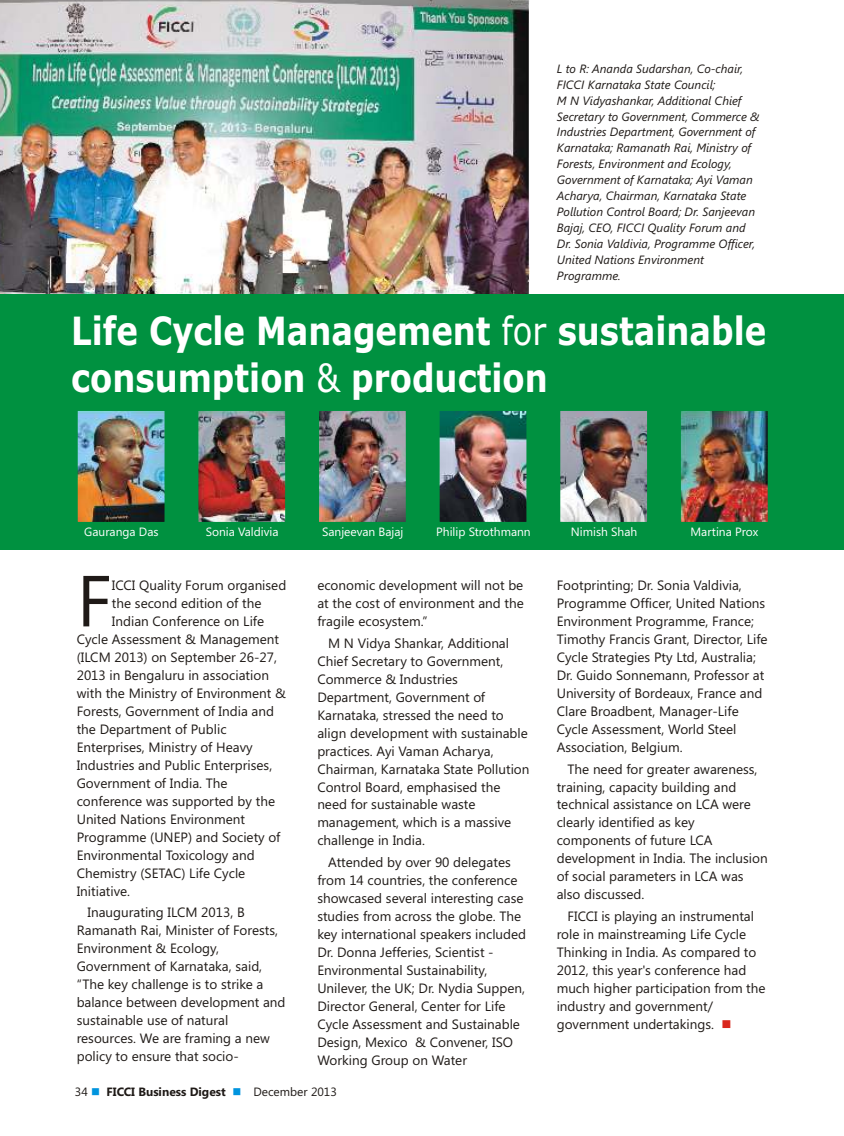
<style>
.page{position:relative;width:844px;height:1136px;background:#fff}
.page>*{position:absolute;margin:0;border:0;box-sizing:border-box;transform-origin:0 0}
.t1{font:72.15px "Segoe UI";color:#1f1a17}
.t2{font:700 39px/47.4px "Verdana";color:#fff;scale:.83 1}
.t3{font:13.5px/18px "Segoe UI";color:#1f1a17}
.t4{font:italic 12px/15.9px "Segoe UI";color:#1f1a17}
.t5{font:12px "Segoe UI";color:#fff}
.t6{font:700 12px "Segoe UI";color:#1f1a17}
.s1{font-weight:400}
.s2{color:#0094de}
.s3{color:#d9261c}
</style>
<div class="page">
<img style="left:0;top:0;width:530px;height:294px">
<div style="left:0;top:294px;width:844px;height:256px;background:#009140"></div>
<img style="left:79px;top:412px;width:84px;height:109px">
<div style="left:75px;top:408px;width:92px;height:117px;border:3px solid #009140"></div>
<img style="left:199px;top:412px;width:85px;height:109px">
<div style="left:195px;top:408px;width:93px;height:117px;border:3px solid #009140"></div>
<img style="left:320px;top:412px;width:85px;height:109px">
<div style="left:316px;top:408px;width:93px;height:117px;border:3px solid #009140"></div>
<img style="left:441px;top:412px;width:84px;height:109px">
<div style="left:437px;top:408px;width:92px;height:117px;border:3px solid #009140"></div>
<img style="left:561px;top:412px;width:85px;height:109px">
<div style="left:557px;top:408px;width:93px;height:117px;border:3px solid #009140"></div>
<img style="left:682px;top:412px;width:85px;height:109px">
<div style="left:678px;top:408px;width:93px;height:117px;border:3px solid #009140"></div>
<p class="t4" style="left:557px;top:62px;width:204px">L to R: Ananda Sudarshan, Co-chair, FICCI Karnataka State Council;<br>M N Vidyashankar, Additional Chief Secretary to Government, Commerce &amp; Industries Department, Government of Karnataka; Ramanath Rai, Ministry of Forests, Environment and Ecology, Government of Karnataka; Ayi Vaman Acharya, Chairman, Karnataka State Pollution Control Board; Dr. Sanjeevan Bajaj, CEO, FICCI Quality Forum and Dr. Sonia Valdivia, Programme Officer, United Nations Environment Programme.</p>
<h2 class="t2" style="left:71px;top:310px;width:839px">Life Cycle Management <span class="s1">for</span> sustainable consumption <span class="s1">&amp;</span> production</h2>
<p class="t5" style="left:84px;top:527px;width:76px">Gauranga Das</p>
<p class="t5" style="left:206px;top:528px;width:74px">Sonia Valdivia</p>
<p class="t5" style="left:322px;top:527px;width:83px">Sanjeevan Bajaj</p>
<p class="t5" style="left:436px;top:528px;width:96px">Philip Strothmann</p>
<p class="t5" style="left:571px;top:528px;width:68px">Nimish Shah</p>
<p class="t5" style="left:690px;top:527px;width:69px">Martina Prox</p>
<h1 class="t1" style="left:77px;top:574px;width:37px">F</h1>
<p class="t3" style="left:112px;top:578px;width:176px">ICCI Quality Forum organised the second edition of the</p>
<p class="t3" style="left:77px;top:614px;width:211px;text-indent:35px">Indian Conference on Life<br>Cycle Assessment &amp; Management (ILCM 2013) on September 26-27,<br>2013 in Bengaluru in association with the Ministry of Environment &amp;<br>Forests, Government of India and the Department of Public<br>Enterprises, Ministry of Heavy<br>Industries and Public Enterprises,<br>Government of India. The conference was supported by the<br>United Nations Environment<br>Programme (UNEP) and Society of<br>Environmental Toxicology and<br>Chemistry (SETAC) Life Cycle<br>Initiative.</p>
<p class="t3" style="left:77px;top:905px;width:210px;text-indent:11px">Inaugurating ILCM 2013, B<br>Ramanath Rai, Minister of Forests,<br>Environment &amp; Ecology,<br>Government of Karnataka, said, “The key challenge is to strike a balance between development and sustainable use of natural resources. We are framing a new policy to ensure that socio-</p>
<p class="t3" style="left:317px;top:578px;width:208px;text-align:justify">economic development will not be at the cost of environment and the fragile ecosystem.”</p>
<p class="t3" style="left:317px;top:635px;width:214px;text-indent:11px">M N Vidya Shankar, Additional<br>Chief Secretary to Government,<br>Commerce &amp; Industries<br>Department, Government of<br>Karnataka, stressed the need to align development with sustainable practices. Ayi Vaman Acharya,<br>Chairman, Karnataka State Pollution<br>Control Board, emphasised the need for sustainable waste management, which is a massive challenge in India.</p>
<p class="t3" style="left:317px;top:854px;width:210px;text-indent:11px">Attended by over 90 delegates from 14 countries, the conference showcased several interesting case studies from across the globe. The key international speakers included<br>Dr. Donna Jefferies, Scientist -<br>Environmental Sustainability,<br>Unilever, the UK; Dr. Nydia Suppen,<br>Director General, Center for Life<br>Cycle Assessment and Sustainable<br>Design, Mexico &amp; Convener, ISO<br>Working Group on Water</p>
<p class="t6" style="left:75px;top:1087px;width:263px"><span class="s1">34</span> <span class="s2">■</span>FICCI Business Digest <span class="s2">■</span><span class="s1">December 2013</span></p>
<p class="t3" style="left:557px;top:578px;width:212px">Footprinting; Dr. Sonia Valdivia, Programme Officer, United Nations Environment Programme, France; Timothy Francis Grant, Director, Life Cycle Strategies Pty Ltd, Australia; Dr. Guido Sonnemann, Professor at University of Bordeaux, France and Clare Broadbent, Manager-Life Cycle Assessment, World Steel Association, Belgium.</p>
<p class="t3" style="left:557px;top:761px;width:212px;text-indent:11px">The need for greater awareness, training, capacity building and technical assistance on LCA were clearly identified as key components of future LCA development in India. The inclusion of social parameters in LCA was also discussed.</p>
<p class="t3" style="left:557px;top:908px;width:227px;text-indent:11px">FICCI is playing an instrumental<br>role in mainstreaming Life Cycle<br>Thinking in India. As compared to<br>2012, this year's conference had much higher participation from the industry and government/ government undertakings. <span class="s3">■</span></p>
</div>
